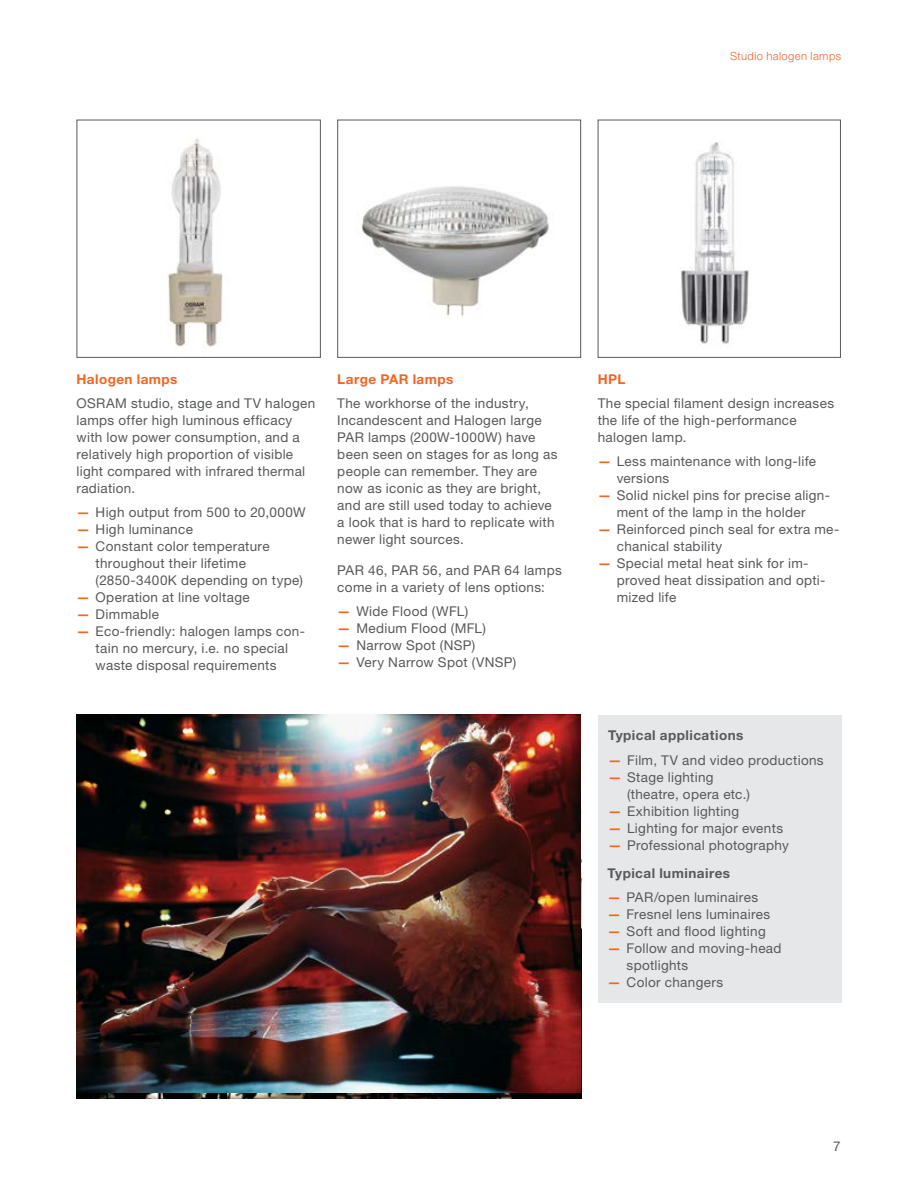
<style>
.page{position:relative;width:918px;height:1188px;background:#fff}
.page>*{position:absolute;margin:0;border:0;box-sizing:border-box;transform-origin:0 0}
.t1{font:13.5px/17px "Helvetica Neue LT Pro";letter-spacing:.025em;color:#58595b}
.t2{font:700 13.5px "Helvetica Neue LT Pro";letter-spacing:.035em;color:#58595b}
.t3{font:700 13.5px "Helvetica Neue LT Pro";letter-spacing:.035em;color:#f26522}
.t4{font:300 11.25px "Helvetica Neue LT Pro";letter-spacing:.03em;color:#f26522}
.s1{font-weight:700;color:#f26522}
</style>
<div class="page">
<div style="left:598px;top:715px;width:243px;height:287px;background:#e6e7e8"></div>
<img style="left:167px;top:138px;width:56px;height:209px">
<div style="left:77px;top:120px;width:244px;height:238px;border:1px solid #58595b"></div>
<img style="left:361px;top:186px;width:188px;height:132px">
<div style="left:337px;top:120px;width:244px;height:238px;border:1px solid #58595b"></div>
<img style="left:681px;top:142px;width:68px;height:202px">
<div style="left:598px;top:120px;width:243px;height:238px;border:1px solid #58595b"></div>
<img style="left:77px;top:715px;width:503px;height:378px">
<p class="t4" style="left:730px;top:49px;width:113px">Studio halogen lamps</p>
<p class="t3" style="left:77px;top:371px;width:103px">Halogen lamps</p>
<p class="t1" style="left:77px;top:395px;width:240px">OSRAM studio, stage and TV halogen lamps offer high luminous efficacy with low power consumption, and a relatively high proportion of visible light compared with infrared thermal radiation.</p>
<p class="t1" style="left:77px;top:504px;width:231px"><span class="s1">—</span> High output from 500 to 20,000W</p>
<p class="t1" style="left:77px;top:521px;width:118px"><span class="s1">—</span> High luminance</p>
<p class="t1" style="left:96px;top:538px;width:209px;text-indent:-19px"><span class="s1">—</span> Constant color temperature throughout their lifetime (2850-3400K depending on type)</p>
<p class="t1" style="left:77px;top:589px;width:175px"><span class="s1">—</span> Operation at line voltage</p>
<p class="t1" style="left:77px;top:606px;width:84px"><span class="s1">—</span> Dimmable</p>
<p class="t1" style="left:96px;top:623px;width:211px;text-indent:-19px"><span class="s1">—</span> Eco-friendly: halogen lamps con&shy;tain no mercury, i.e. no special waste disposal requirements</p>
<p class="t3" style="left:337px;top:371px;width:118px">Large PAR lamps</p>
<p class="t1" style="left:337px;top:395px;width:222px">The workhorse of the industry,<br>Incandescent and Halogen large<br>PAR lamps (200W-1000W) have been seen on stages for as long as people can remember. They are now as iconic as they are bright, and are still used today to achieve a look that is hard to replicate with newer light sources.</p>
<p class="t1" style="left:337px;top:561px;width:226px">PAR 46, PAR 56, and PAR 64 lamps come in a variety of lens options:</p>
<p class="t1" style="left:337px;top:602px;width:132px"><span class="s1">—</span> Wide Flood (WFL)</p>
<p class="t1" style="left:337px;top:619px;width:150px"><span class="s1">—</span> Medium Flood (MFL)</p>
<p class="t1" style="left:337px;top:636px;width:140px"><span class="s1">—</span> Narrow Spot (NSP)</p>
<p class="t1" style="left:337px;top:653px;width:181px"><span class="s1">—</span> Very Narrow Spot (VNSP)</p>
<p class="t3" style="left:598px;top:371px;width:29px">HPL</p>
<p class="t1" style="left:598px;top:395px;width:238px">The special filament design increases the life of the high-performance halogen lamp.</p>
<p class="t1" style="left:617px;top:452px;width:201px;text-indent:-19px"><span class="s1">—</span> Less maintenance with long-life versions</p>
<p class="t1" style="left:598px;top:487px;width:234px;text-align:center"><span class="s1">—</span> Solid nickel pins for precise align&shy;ment of the lamp in the holder</p>
<p class="t1" style="left:617px;top:521px;width:224px;text-indent:-19px"><span class="s1">—</span> Reinforced pinch seal for extra me&shy;chanical stability</p>
<p class="t1" style="left:617px;top:555px;width:210px;text-indent:-19px"><span class="s1">—</span> Special metal heat sink for im&shy;proved heat dissipation and opti&shy;mized life</p>
<p class="t2" style="left:608px;top:726px;width:137px">Typical applications</p>
<p class="t1" style="left:608px;top:752px;width:217px"><span class="s1">—</span> Film, TV and video productions</p>
<p class="t1" style="left:627px;top:769px;width:124px;text-indent:-19px"><span class="s1">—</span> Stage lighting (theatre, opera etc.)</p>
<p class="t1" style="left:608px;top:803px;width:133px"><span class="s1">—</span> Exhibition lighting</p>
<p class="t1" style="left:608px;top:820px;width:177px"><span class="s1">—</span> Lighting for major events</p>
<p class="t1" style="left:608px;top:837px;width:182px"><span class="s1">—</span> Professional photography</p>
<p class="t2" style="left:607px;top:865px;width:124px">Typical luminaires</p>
<p class="t1" style="left:607px;top:888px;width:152px"><span class="s1">—</span> PAR/open luminaires</p>
<p class="t1" style="left:607px;top:905px;width:164px"><span class="s1">—</span> Fresnel lens luminaires</p>
<p class="t1" style="left:607px;top:922px;width:160px"><span class="s1">—</span> Soft and flood lighting</p>
<p class="t1" style="left:627px;top:939px;width:156px;text-indent:-19px"><span class="s1">—</span> Follow and moving-head spotlights</p>
<p class="t1" style="left:607px;top:973px;width:117px"><span class="s1">—</span> Color changers</p>
<p class="t1" style="left:833px;top:1138px;width:9px">7</p>
</div>
